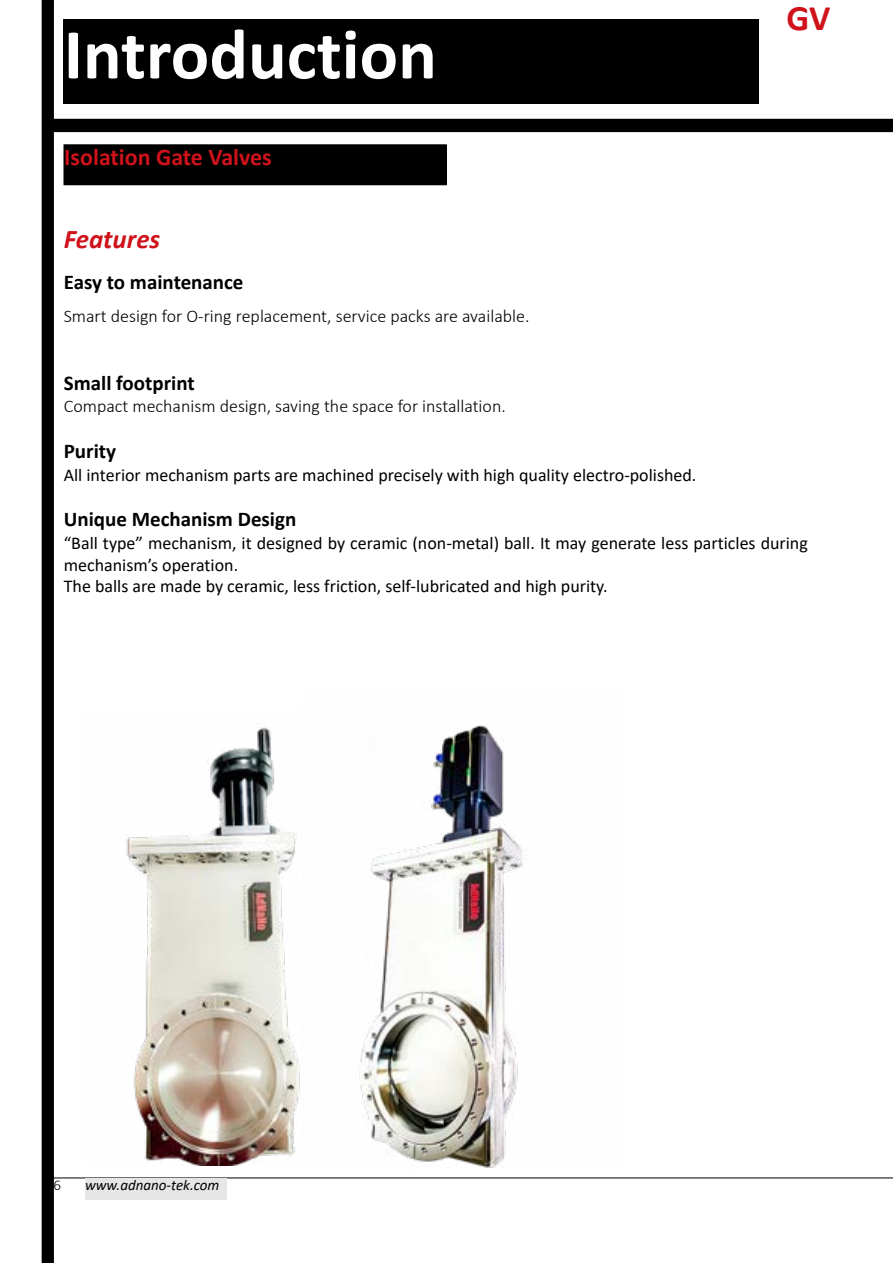
<style>
.page{position:relative;width:893px;height:1263px;background:#fff}
.page>*{position:absolute;margin:0;border:0;box-sizing:border-box;transform-origin:0 0}
.t1{font:700 72px "Calibri";color:#fff}
.t2{font:700 36px "Calibri";color:#d0121b}
.t3{font:italic 700 27px "Calibri";color:#d0121b}
.t4{font:700 24px "Calibri";color:#d0121b}
.t5{font:700 21px "Calibri";color:#000}
.t6{font:18px/21.6px "Calibri";color:#000}
.t7{font:300 18px "Calibri";color:#000}
.t8{font:italic 15px "Calibri";color:#000}
.t9{font:300 15px "Calibri";color:#000}
</style>
<div class="page">
<hr style="left:53px;top:1178px;width:840px;height:1px;background:#000">
<div style="left:42px;top:0;width:11px;height:1263px;background:#000"></div>
<img style="left:126px;top:727px;width:174px;height:438px">
<div style="left:85px;top:1178px;width:142px;height:21px;background:#e6e6e6"></div>
<div style="left:54px;top:119px;width:839px;height:13px;background:#000"></div>
<div style="left:64px;top:20px;width:695px;height:84px;background:#000"></div>
<img style="left:359px;top:725px;width:167px;height:443px">
<div style="left:64px;top:145px;width:382px;height:40px;background:#000"></div>
<h1 class="t1" style="left:64px;top:3px;width:375px">Introduction</h1>
<h3 class="t4" style="left:64px;top:140px;width:209px">Isolation Gate Valves</h3>
<h3 class="t3" style="left:64px;top:220px;width:98px">Features</h3>
<p class="t5" style="left:64px;top:267px;width:181px">Easy to maintenance</p>
<p class="t7" style="left:64px;top:305px;width:467px">Smart design for O-ring replacement, service packs are available.</p>
<h2 class="t2" style="left:786px;top:-8px;width:46px">GV</h2>
<p class="t5" style="left:64px;top:368px;width:132px">Small footprint</p>
<p class="t7" style="left:64px;top:395px;width:443px">Compact mechanism design, saving the space for installation.</p>
<p class="t5" style="left:64px;top:436px;width:54px">Purity</p>
<p class="t6" style="left:64px;top:463px;width:634px">All interior mechanism parts are machined precisely with high quality electro-polished.</p>
<p class="t5" style="left:64px;top:505px;width:234px">Unique Mechanism Design</p>
<p class="t6" style="left:64px;top:532px;width:746px">“Ball type” mechanism, it designed by ceramic (non-metal) ball. It may generate less particles during mechanism’s operation.<br>The balls are made by ceramic, less friction, self-lubricated and high purity.</p>
<p class="t9" style="left:53px;top:1176px;width:9px">6</p>
<p class="t8" style="left:85px;top:1175px;width:136px">www.adnano-tek.com</p>
</div>
